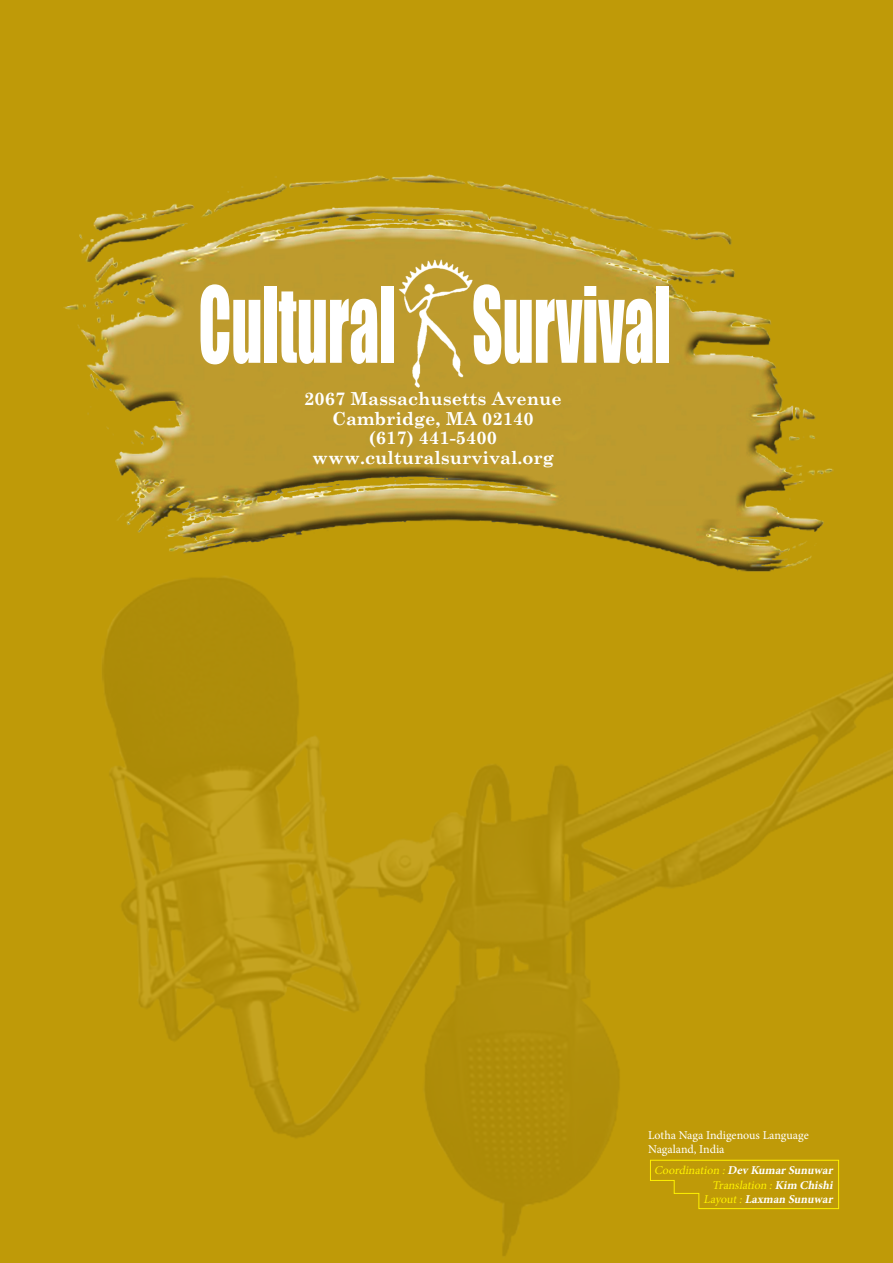
<style>
.page{position:relative;width:893px;height:1263px;background:#bf9a08}
.page>*{position:absolute;margin:0;border:0;box-sizing:border-box;transform-origin:0 0}
.t1{font:97.2px "Impact";color:#fff;scale:.61 1}
.t2{font:700 18px "Century Schoolbook";color:#fff}
.t3{font:italic 700 12px "Minion Pro";color:#fff}
.t4{font:12px "Minion Pro";letter-spacing:-.005em;color:#fff}
.t5{font:italic 12px "Minion Pro";color:#fff101}
.s1{font-weight:400;color:#fff101}
.s2{font-weight:700;color:#fff}
</style>
<div class="page">
<div style="left:57px;top:178px;width:782px;height:404px;background:#231f20;opacity:.75"></div>
<img style="left:74px;top:551px;width:819px;height:705px">
<img style="left:392px;top:257px;width:87px;height:132px">
<svg style="left:650px;top:1159px;width:189px;height:50px"></svg>
<p class="t1" style="left:198px;top:249px;width:324px">Cultural</p>
<p class="t1" style="left:472px;top:249px;width:327px">Survival</p>
<p class="t2" style="left:304px;top:385px;width:259px">2067 Massachusetts Avenue</p>
<p class="t2" style="left:332px;top:404px;width:203px">Cambridge, MA 02140</p>
<p class="t2" style="left:369px;top:424px;width:130px">(617) 441-5400</p>
<p class="t2" style="left:312px;top:443px;width:243px">www.culturalsurvival.org</p>
<p class="t4" style="left:648px;top:1127px;width:162px">Lotha Naga Indigenous Language</p>
<p class="t4" style="left:648px;top:1141px;width:78px">Nagaland, India</p>
<p class="t3" style="left:654px;top:1162px;width:183px"><span class="s1">Coordination :</span> Dev KumarSunuwar</p>
<p class="t5" style="left:712px;top:1177px;width:125px">Translation : <span class="s2">Kim Chishi</span></p>
<p class="t3" style="left:703px;top:1190px;width:133px"><span class="s1">Layout:</span> Laxman Sunuwar</p>
</div>
